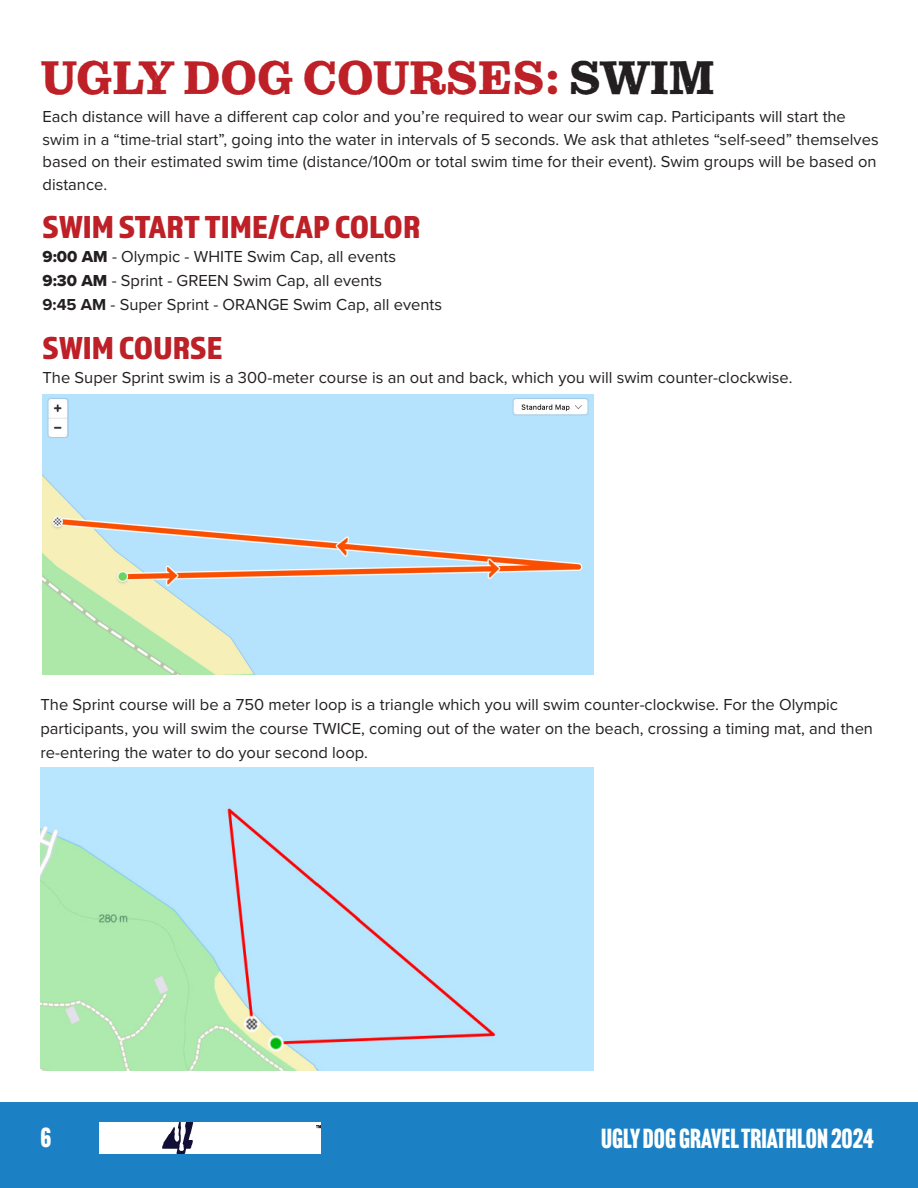
<style>
.page{position:relative;width:918px;height:1188px;background:#fff}
.page>*{position:absolute;margin:0;border:0;box-sizing:border-box;transform-origin:0 0}
.t1{font:48px "Pulpo Rust 100";color:#bd2026}
.t2{font:33px "Almaq Refined";color:#bd2026}
.t3{font:27px "Headline Gothic ATF";color:#fff}
.t4{font:16.5px/22.5px "Proxima Nova";color:#231f20}
.s1{color:#231f20}
.s2{font-family:"Proxima Nova Extrabld"}
.s3{font-weight:700}
</style>
<div class="page">
<div style="left:0;top:1102px;width:918px;height:86px;background:#1b81c4"></div>
<img style="left:99px;top:1123px;width:221px;height:30px">
<img style="left:41px;top:768px;width:552px;height:302px">
<img style="left:43px;top:395px;width:550px;height:279px">
<p class="t1" style="left:41px;top:50px;width:675px">UGLY DOG COURSES: <span class="s1">SWIM</span></p>
<p class="t4" style="left:43px;top:105px;width:838px">Each distance will have a different cap color and you’re required to wear our swim cap. Participants will start the swim in a “time-trial start”, going into the water in intervals of 5 seconds. We ask that athletes “self-seed” themselves based on their estimated swim time (distance/100m or total swim time for their event). Swim groups will be based on distance.</p>
<p class="t2" style="left:43px;top:207px;width:379px">SWIM START TIME/CAP COLOR</p>
<p class="t4" style="left:43px;top:244px;width:355px;line-height:24px"><span class="s2">9:00 AM</span> - Olympic - WHITE Swim Cap, all events<br><span class="s2">9:30 AM</span> - Sprint - GREEN Swim Cap, all events</p>
<p class="t4" style="left:43px;top:292px;width:401px"><span class="s3">9:45 AM</span> - Super Sprint - ORANGE Swim Cap, all events</p>
<p class="t2" style="left:43px;top:328px;width:181px">SWIM COURSE</p>
<p class="t4" style="left:43px;top:366px;width:752px">The Super Sprint swim is a 300-meter course is an out and back, which you will swim counter-clockwise.</p>
<p class="t4" style="left:40px;top:692px;width:834px;line-height:24px">The Sprint course will be a 750 meter loop is a triangle which you will swim counter-clockwise. For the Olympic participants, you will swim the course TWICE, coming out of the water on the beach, crossing a timing mat, and then re-entering the water to do your second loop.</p>
<h3 class="t3" style="left:40px;top:1122px;width:12px">6</h3>
<h3 class="t3" style="left:601px;top:1123px;width:274px">UGLY DOG GRAVEL TRIATHLON 2024</h3>
</div>
